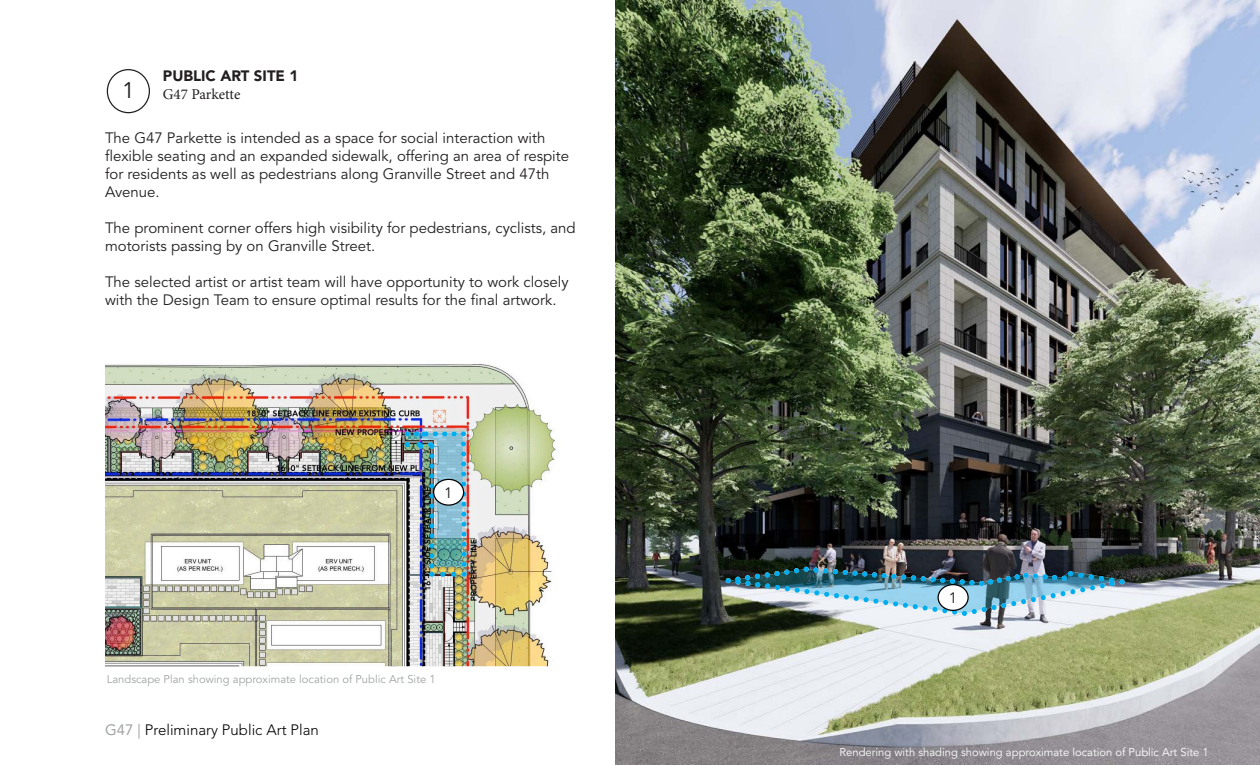
<style>
.page{position:relative;width:1260px;height:765px;background:#fff}
.page>*{position:absolute;margin:0;border:0;box-sizing:border-box;transform-origin:0 0}
.t1{font:22.5px "Avenir LT Std";color:#231f20}
.t2{font:15px/18px "Avenir LT Std";color:#231f20}
.t3{font:300 15px "Avenir";color:#000}
.t4{font:900 15px "Avenir LT Std";color:#231f20}
.t5{font:15px "Minion Pro";letter-spacing:-.005em;color:#231f20}
.t6{font:11.25px "Avenir LT Std";color:#fff}
.t7{font:11.25px "Avenir LT Std";color:#a1a4a5}
.s1{font-family:"Avenir LT Std";font-weight:400;color:#a1a4a5}
</style>
<div class="page">
<img style="left:615px;top:0;width:645px;height:765px">
<img style="left:105px;top:364px;width:452px;height:302px">
<div style="left:107px;top:69px;width:43px;height:44px;border:1px solid #231f20;border-radius:50%"></div>
<img style="left:726px;top:567px;width:399px;height:49px">
<img style="left:405px;top:431px;width:62px;height:146px">
<div style="left:938px;top:585px;width:30px;height:25px;background:#fff;border-radius:50%"></div>
<div style="left:938px;top:584px;width:31px;height:27px;border:1px solid #000;border-radius:50%"></div>
<div style="left:434px;top:479px;width:30px;height:26px;background:#fff;border-radius:50%"></div>
<div style="left:433px;top:479px;width:31px;height:27px;border:1px solid #000;border-radius:50%"></div>
<p class="t4" style="left:163px;top:67px;width:137px">PUBLIC ART SITE 1</p>
<p class="t5" style="left:163px;top:84px;width:79px">G47 Parkette</p>
<p class="t2" style="left:105px;top:129px;width:466px">The G47 Parkette is intended as a space for social interaction with flexible seating and an expanded sidewalk, offering an area of respite for residents as well as pedestrians along Granville Street and 47th Avenue.</p>
<p class="t2" style="left:105px;top:219px;width:472px">The prominent corner offers high visibility for pedestrians, cyclists, and motorists passing by on Granville Street.</p>
<p class="t2" style="left:105px;top:273px;width:465px">The selected artist or artist team will have opportunity to work closely with the Design Team to ensure optimal results for the final artwork.</p>
<h1 class="t1" style="left:122px;top:77px;width:14px">1</h1>
<p class="t2" style="left:444px;top:484px;width:10px">1</p>
<p class="t7" style="left:107px;top:673px;width:330px">Landscape Plan showing approximate location of Public Art Site 1</p>
<p class="t3" style="left:105px;top:718px;width:215px"><span class="s1">G47 |</span> Preliminary Public Art Plan</p>
<p class="t2" style="left:949px;top:589px;width:10px">1</p>
<p class="t6" style="left:839px;top:745px;width:371px">Rendering with shading showing approximate location of Public Art Site 1</p>
</div>
